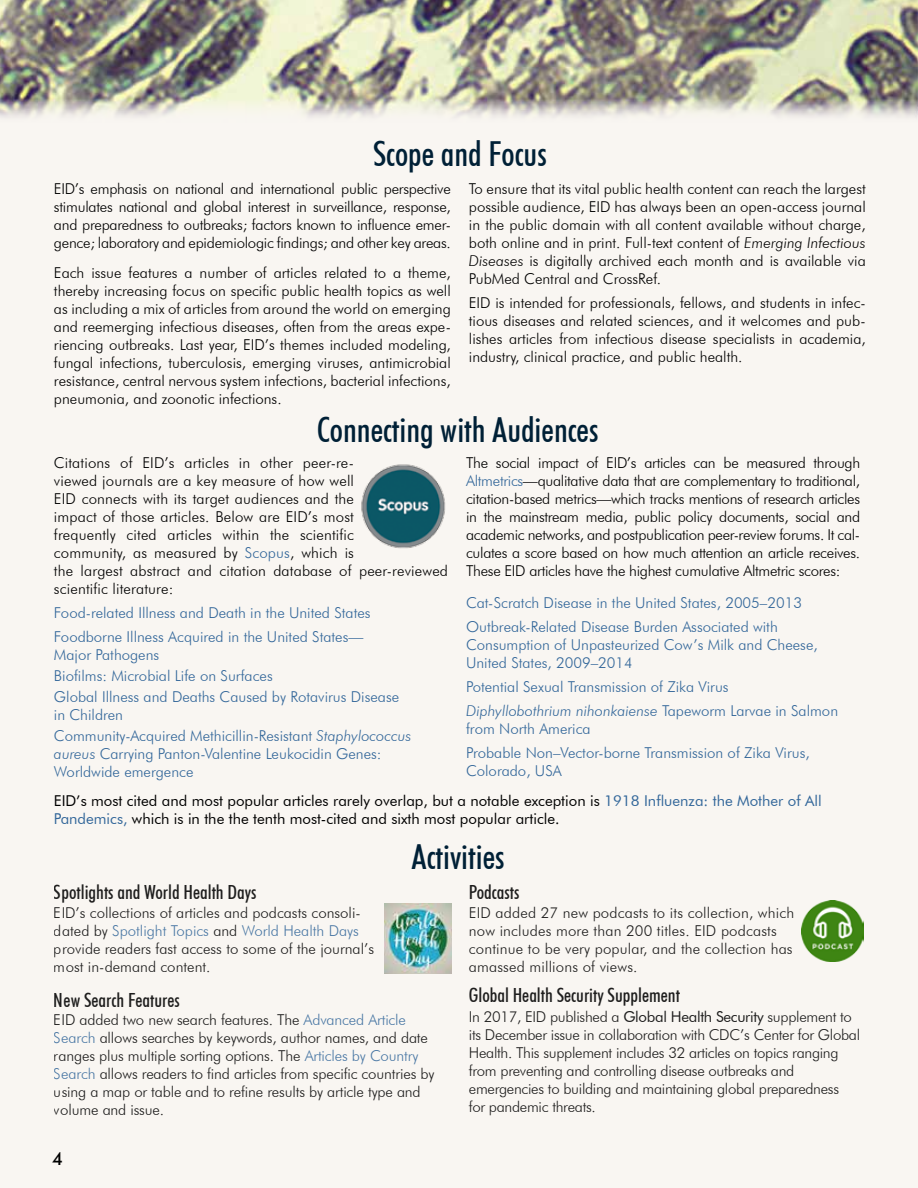
<style>
.page{position:relative;width:918px;height:1188px;background:#f9f6f2}
.page>*{position:absolute;margin:0;border:0;box-sizing:border-box;transform-origin:0 0}
.t1{font:500 condensed 34.5px "Futura BT";color:#002036}
.t2{font:500 condensed 19.5px "Futura BT";color:#000}
.t3{font:500 18px "Futura BT";color:#000}
.t4{font:300 15px/18px "Futura BT";color:#000;text-align:justify}
.t5{font:300 15px/24px "Futura BT";color:#33679a}
.t6{font:300 15px/18px "Futura BT";letter-spacing:-.02em;color:#000}
.t7{font:15px/30.6px "Futura BT";color:#000}
.s1{font-style:italic}
.s2{color:#33679a}
.s3{font-weight:300;color:#33679a}
.s4{font-weight:400}
</style>
<div class="page">
<img style="left:0;top:0;width:917px;height:118px">
<img style="left:384px;top:904px;width:67px;height:70px">
<img style="left:802px;top:901px;width:61px;height:61px">
<img style="left:361px;top:464px;width:85px;height:85px">
<h1 class="t1" style="left:373px;top:133px;width:175px">Scope and Focus</h1>
<p class="t4" style="left:54px;top:179px;width:398px">EID’s emphasis on national and international public perspective stimulates national and global interest in surveillance, response, and preparedness to outbreaks; factors known to influence emer&shy;gence; laboratory and epidemiologic findings; and other key areas.</p>
<p class="t4" style="left:54px;top:263px;width:398px">Each issue features a number of articles related to a theme, thereby increasing focus on specific public health topics as well as including a mix of articles from around the world on emerging and reemerging infectious diseases, often from the areas expe&shy;riencing outbreaks. Last year, EID’s themes included modeling, fungal infections, tuberculosis, emerging viruses, antimicrobial resistance, central nervous system infections, bacterial infections, pneumonia, and zoonotic infections.</p>
<p class="t4" style="left:469px;top:179px;width:398px">To ensure that its vital public health content can reach the largest possible audience, EID has always been an open-access journal in the public domain with all content available without charge, both online and in print. Full-text content of <span class="s1">Emerging Infectious Diseases</span> is digitally archived each month and is available via PubMed Central and CrossRef.</p>
<p class="t4" style="left:469px;top:293px;width:398px">EID is intended for professionals, fellows, and students in infec&shy;tious diseases and related sciences, and it welcomes and pub&shy;lishes articles from infectious disease specialists in academia, industry, clinical practice, and public health.</p>
<h1 class="t1" style="left:317px;top:409px;width:283px">Connecting with Audiences</h1>
<p class="t4" style="left:54px;top:454px;width:396px;text-align:left">Citations of EID’s articles in other peer-re-<br>viewed journals are a key measure of how well<br>EID connects with its target audiences and the<br>impact of those articles. Below are EID’s most<br>frequently cited articles within the scientific<br>community, as measured by <span class="s2">Scopus</span>, which is<br>the largest abstract and citation database of peer-reviewed scientific literature:</p>
<p class="t5" style="left:54px;top:601px;width:318px">Food-related Illness and Death in the United States<br>Foodborne Illness Acquired in the United States—</p>
<p class="t5" style="left:54px;top:644px;width:347px;line-height:21px">Major Pathogens<br>Biofilms: Microbial Life on Surfaces<br>Global Illness and Deaths Caused by Rotavirus Disease</p>
<p class="t5" style="left:54px;top:704px;width:359px;line-height:21px">in Children<br>Community-Acquired Methicillin-Resistant <span class="s1">Staphylococcus</span></p>
<p class="t5" style="left:54px;top:745px;width:329px;line-height:18px"><span class="s1">aureus</span> Carrying Panton-Valentine Leukocidin Genes:<br>Worldwide emergence</p>
<p class="t4" style="left:466px;top:454px;width:396px">The social impact of EID’s articles can be measured through <span class="s2">Altmetrics</span>—qualitative data that are complementary to traditional, citation-based metrics—which tracks mentions of research articles in the mainstream media, public policy documents, social and academic networks, and postpublication peer-review forums. It cal&shy;culates a score based on how much attention an article receives.<br>These EID articles have the highest cumulative Altmetric scores:</p>
<p class="t5" style="left:466px;top:590px;width:337px">Cat-Scratch Disease in the United States, 2005–2013<br>Outbreak-Related Disease Burden Associated with</p>
<p class="t5" style="left:466px;top:635px;width:353px;line-height:18px">Consumption of Unpasteurized Cow’s Milk and Cheese,<br>United States, 2009–2014</p>
<p class="t5" style="left:466px;top:674px;width:374px">Potential Sexual Transmission of Zika Virus<br><span class="s1">Diphyllobothrium nihonkaiense</span> Tapeworm Larvae in Salmon</p>
<p class="t5" style="left:466px;top:716px;width:345px">from North America<br>Probable Non–Vector-borne Transmission of Zika Virus,</p>
<p class="t7" style="left:54px;top:755px;width:769px;text-indent:412px"><span class="s3">Colorado, USA<br></span>EID’s most cited and most popular articles rarely overlap, but a notable exception is <span class="s2">1918 Influenza: the Mother of All</span></p>
<p class="t7" style="left:54px;top:804px;width:507px"><span class="s2">Pandemics,</span> which is in the the tenth most-cited and sixth most popular article.</p>
<h1 class="t1" style="left:412px;top:836px;width:95px">Activities</h1>
<h2 class="t2" style="left:54px;top:880px;width:204px">Spotlights and World Health Days</h2>
<p class="t4" style="left:54px;top:904px;width:322px;text-align:left">EID’s collections of articles and podcasts consoli&shy;dated by <span class="s2">Spotlight Topics</span> and <span class="s2">World Health Days </span>provide readers fast access to some of the journal’s most in-demand content.</p>
<h2 class="t2" style="left:54px;top:988px;width:127px">New Search Features</h2>
<p class="t4" style="left:54px;top:1010px;width:382px;text-align:left">EID added two new search features. The <span class="s2">Advanced Article Search</span> allows searches by keywords, author names, and date ranges plus multiple sorting options. The <span class="s2">Articles by Country Search</span> allows readers to find articles from specific countries by using a map or table and to refine results by article type and volume and issue.</p>
<p class="t3" style="left:52px;top:1147px;width:12px">4</p>
<h2 class="t2" style="left:469px;top:880px;width:52px">Podcasts</h2>
<p class="t4" style="left:469px;top:904px;width:327px;text-align:left">EID added 27 new podcasts to its collection, which now includes more than 200 titles. EID podcasts continue to be very popular, and the collection has amassed millions of views.</p>
<h2 class="t2" style="left:469px;top:983px;width:213px">Global Health Security Supplement</h2>
<p class="t6" style="left:469px;top:1007px;width:393px">In 2017, EID published a <span class="s4">Global Health Security</span> supplement to its December issue in collaboration with CDC’s Center for Global Health. This supplement includes 32 articles on topics ranging from preventing and controlling disease outbreaks and emergencies to building and maintaining global preparedness<br>for pandemic threats.</p>
</div>
